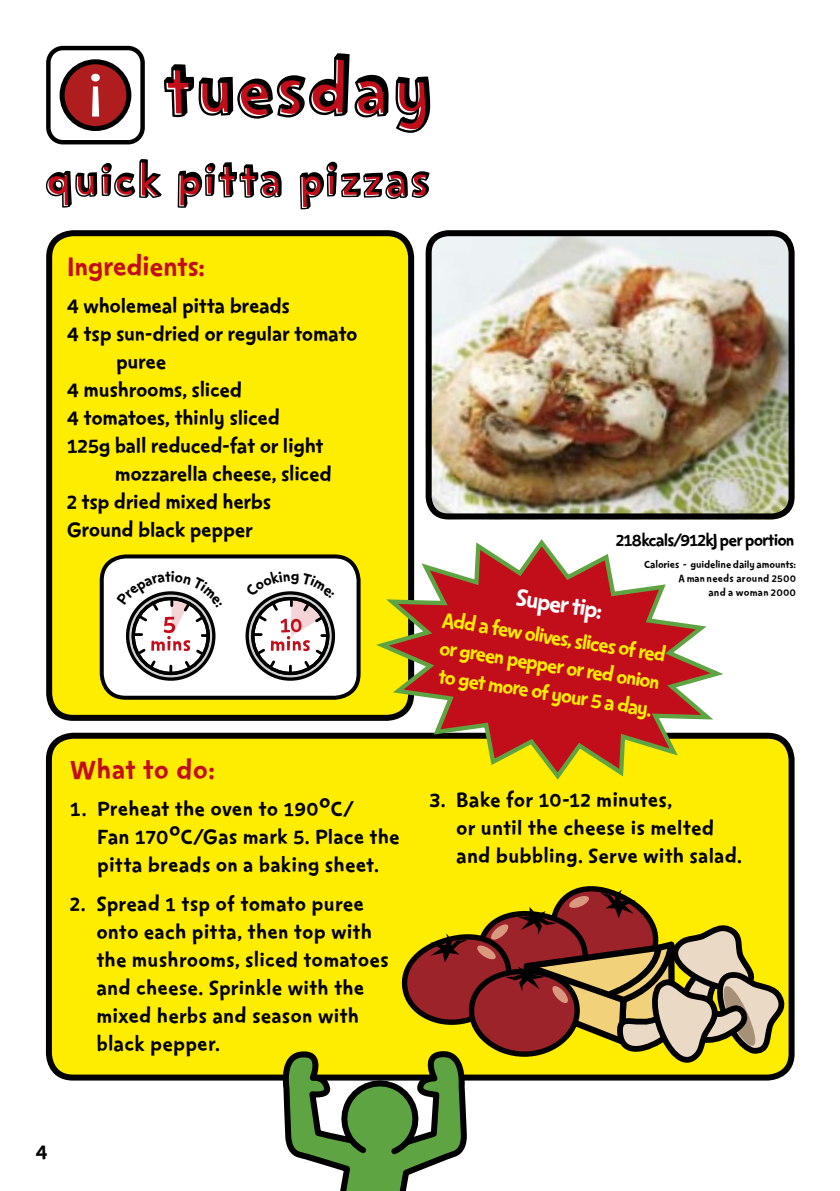
<style>
.page{position:relative;width:840px;height:1191px;background:#fff}
.page>*{position:absolute;margin:0;border:0;box-sizing:border-box;transform-origin:0 0}
.t1{font:82.2px "Change 4 Life Headline Shadow";color:#000}
.t2{font:52px "Change 4 Life Headline Shadow";color:#000}
.BODYCOPY___Red{font:32px "Change 4 Life Text";letter-spacing:-.015em;color:#c20e1a}
.BODYCOPY___Red-2{font:28px "Change 4 Life Text";color:#fff}
.BODYCOPY___Red-3{font:24px/28px "Change 4 Life Text";color:#000}
.BODYCOPY___Red-4{font:24px/28px "Change 4 Life Text";color:#ffed00;text-align:justify}
.BODYCOPY___Red-5{font:20px "Change 4 Life Text";letter-spacing:-.05em;color:#000}
.BODYCOPY___Red-6{font:12px/14px "Change 4 Life Text";letter-spacing:-.01em;color:#000;text-align:right}
</style>
<div class="page">
<div style="left:49px;top:735px;width:742px;height:342px;background:#ffed00;border-radius:24px"></div>
<div style="left:46px;top:732px;width:748px;height:348px;border:6px solid #000;border-radius:24px"></div>
<div style="left:46px;top:46px;width:99px;height:98px;border:4px solid #000;border-radius:15px"></div>
<div style="left:62px;top:62px;width:67px;height:66px;background:#af1d1f;border-radius:50%"></div>
<div style="left:60px;top:59px;width:71px;height:72px;border:5px solid #000;border-radius:50%"></div>
<svg style="left:91px;top:74px;width:9px;height:43px"></svg>
<img style="left:432px;top:237px;width:362px;height:282px">
<div style="left:425px;top:230px;width:369px;height:289px;border:6px solid #000;border-radius:20px"></div>
<div style="left:49px;top:233px;width:362px;height:485px;background:#ffed00;border-radius:24px"></div>
<div style="left:46px;top:230px;width:368px;height:491px;border:6px solid #000;border-radius:24px"></div>
<div style="left:102px;top:556px;width:256px;height:141px;background:#fff;border-radius:24px"></div>
<div style="left:100px;top:554px;width:260px;height:145px;border:4px solid #000;border-radius:24px"></div>
<svg style="left:369px;top:535px;width:360px;height:245px"></svg>
<svg style="left:244px;top:886px;width:539px;height:305px"></svg>
<svg style="left:126px;top:591px;width:90px;height:81px"></svg>
<svg style="left:245px;top:591px;width:89px;height:81px"></svg>
<p class="t1" style="left:164px;top:53px;width:272px">tuesday</p>
<p class="t2" style="left:45px;top:157px;width:387px">quick pitta pizzas</p>
<p class="BODYCOPY___Red" style="left:67px;top:254px;width:140px">Ingredients:</p>
<p class="BODYCOPY___Red-3" style="left:67px;top:293px;width:225px">4 wholemeal pitta breads</p>
<p class="BODYCOPY___Red-3" style="left:116px;top:321px;width:243px;text-indent:-49px">4 tsp sun-dried or regular tomato puree</p>
<p class="BODYCOPY___Red-3" style="left:67px;top:377px;width:177px">4 mushrooms, sliced</p>
<p class="BODYCOPY___Red-3" style="left:67px;top:405px;width:215px">4 tomatoes, thinly sliced</p>
<p class="BODYCOPY___Red-3" style="left:115px;top:433px;width:218px;text-indent:-48px">125g ball reduced-fat or light mozzarella cheese, sliced</p>
<p class="BODYCOPY___Red-3" style="left:67px;top:489px;width:206px">2 tsp dried mixed herbs</p>
<p class="BODYCOPY___Red-3" style="left:67px;top:517px;width:187px">Ground black pepper</p>
<p class="BODYCOPY___Red-5" style="left:615px;top:532px;width:180px">218kcals/912kJ per portion</p>
<p class="BODYCOPY___Red-6" style="left:643px;top:558px;width:153px">Calories - guideline daily amounts:<br>A man needs around 2500<br>and a woman 2000</p>
<p class="BODYCOPY___Red-2" style="left:517px;top:586px;width:89px;rotate:9deg">Super tip:</p>
<p class="BODYCOPY___Red-4" style="left:444px;top:607px;width:228px;rotate:9deg">Add a few olives, slices of red or green pepper or red onion to get more of your 5 a day.</p>
<p class="BODYCOPY___Red" style="left:70px;top:757px;width:147px">What to do:</p>
<p class="BODYCOPY___Red-3" style="left:97px;top:796px;width:304px;text-indent:-27px">1. Preheat the oven to 190oC/<br>Fan 170oC/Gas mark 5. Place the pitta breads on a baking sheet.</p>
<p class="BODYCOPY___Red-3" style="left:96px;top:891px;width:294px;text-indent:-27px">2. Spread 1 tsp of tomato puree onto each pitta, then top with the mushrooms, sliced tomatoes and cheese. Sprinkle with the mixed herbs and season with black pepper.</p>
<p class="BODYCOPY___Red-3" style="left:456px;top:787px;width:287px;text-indent:-27px">3. Bake for 10-12 minutes,<br>or until the cheese is melted and bubbling. Serve with salad.</p>
<p class="BODYCOPY___Red-3" style="left:35px;top:1139px;width:14px">4</p>
</div>
